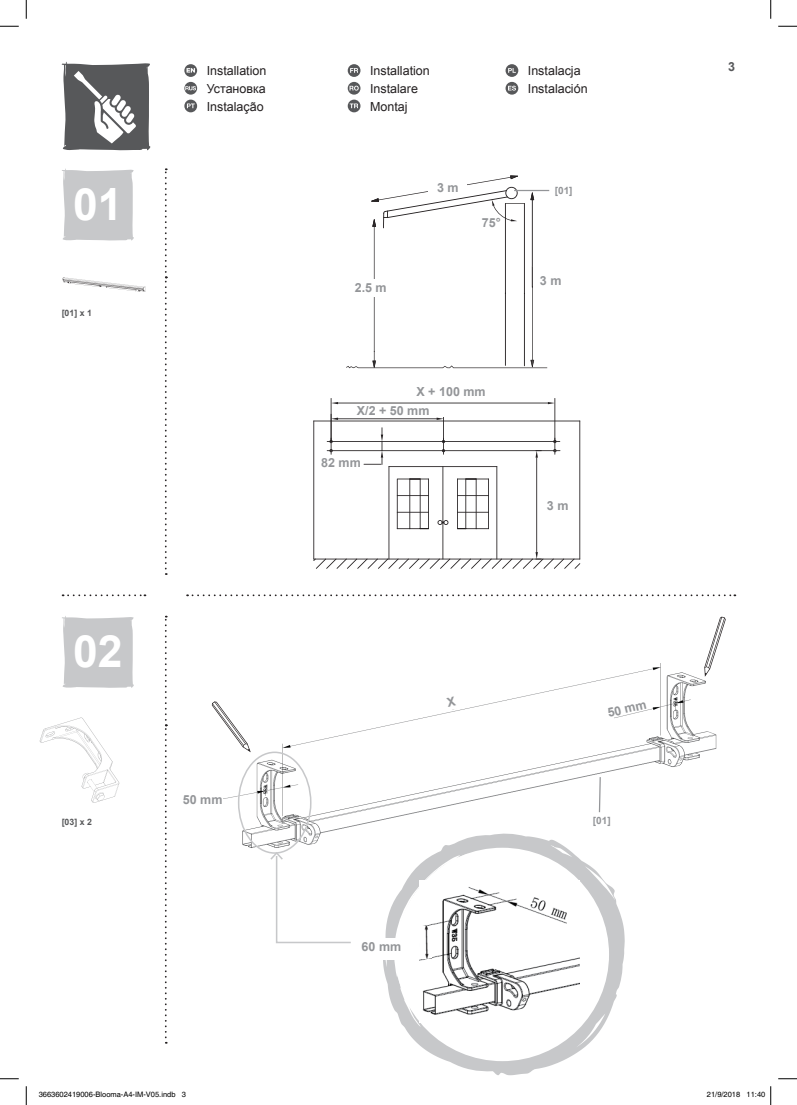
<style>
.page{position:relative;width:797px;height:1105px;background:#fff}
.page>*{position:absolute;margin:0;border:0;box-sizing:border-box;transform-origin:0 0}
.t1{font:700 44.5px "Arial";color:#fff}
.t2{font:12.5px "Arial";color:#231f20}
.t3{font:700 12.5px/20px "Arial";color:#939598}
.t4{font:700 12.5px "Arial";color:#57585a}
.t5{font:700 10px "Arial";color:#939598}
.t6{font:700 8.75px "Arial";color:#57585a}
.t7{font:7.5px "Helvetica";color:#000}
</style>
<div class="page">
<svg style="left:165px;top:168px;width:2px;height:407px"></svg>
<svg style="left:165px;top:616px;width:2px;height:428px"></svg>
<svg style="left:187px;top:594px;width:548px;height:2px"></svg>
<svg style="left:63px;top:594px;width:82px;height:2px"></svg>
<svg style="left:62px;top:168px;width:72px;height:73px"></svg>
<svg style="left:62px;top:616px;width:72px;height:72px"></svg>
<svg style="left:505px;top:64px;width:13px;height:31px"></svg>
<svg style="left:184px;top:64px;width:13px;height:48px"></svg>
<svg style="left:348px;top:64px;width:12px;height:48px"></svg>
<svg style="left:61px;top:62px;width:90px;height:89px"></svg>
<hr style="left:505px;top:203px;width:1px;height:91px;background:#231f20">
<hr style="left:505px;top:292px;width:1px;height:74px;background:#231f20">
<hr style="left:524px;top:203px;width:1px;height:91px;background:#231f20">
<hr style="left:524px;top:293px;width:1px;height:73px;background:#231f20">
<hr style="left:532px;top:193px;width:1px;height:74px;background:#231f20">
<hr style="left:532px;top:286px;width:1px;height:74px;background:#231f20">
<hr style="left:374px;top:219px;width:1px;height:133px;background:#231f20">
<svg style="left:450px;top:176px;width:68px;height:12px"></svg>
<svg style="left:510px;top:175px;width:8px;height:4px"></svg>
<svg style="left:530px;top:193px;width:4px;height:7px"></svg>
<svg style="left:371px;top:187px;width:153px;height:41px"></svg>
<svg style="left:346px;top:351px;width:201px;height:17px"></svg>
<hr style="left:313px;top:421px;width:1px;height:138px;background:#231f20">
<hr style="left:496px;top:466px;width:1px;height:93px;background:#231f20">
<hr style="left:388px;top:466px;width:1px;height:93px;background:#231f20">
<hr style="left:442px;top:466px;width:1px;height:93px;background:#231f20">
<hr style="left:488px;top:479px;width:1px;height:50px;background:#231f20">
<hr style="left:457px;top:479px;width:1px;height:50px;background:#231f20">
<hr style="left:465px;top:479px;width:1px;height:50px;background:#231f20">
<hr style="left:475px;top:479px;width:1px;height:50px;background:#231f20">
<svg style="left:437px;top:520px;width:11px;height:5px"></svg>
<hr style="left:457px;top:512px;width:32px;height:1px;background:#231f20">
<svg style="left:458px;top:528px;width:31px;height:1px"></svg>
<svg style="left:397px;top:479px;width:32px;height:50px"></svg>
<hr style="left:457px;top:495px;width:32px;height:1px;background:#231f20">
<svg style="left:457px;top:479px;width:32px;height:1px"></svg>
<hr style="left:313px;top:421px;width:267px;height:1px;background:#231f20">
<hr style="left:388px;top:466px;width:109px;height:1px;background:#231f20">
<hr style="left:579px;top:421px;width:1px;height:138px;background:#231f20">
<hr style="left:327px;top:441px;width:233px;height:1px;background:#231f20">
<hr style="left:327px;top:450px;width:233px;height:1px;background:#231f20">
<svg style="left:553px;top:438px;width:3px;height:17px"></svg>
<hr style="left:536px;top:457px;width:1px;height:95px;background:#231f20">
<svg style="left:535px;top:450px;width:6px;height:8px"></svg>
<svg style="left:313px;top:552px;width:267px;height:17px"></svg>
<hr style="left:554px;top:398px;width:1px;height:44px;background:#231f20">
<hr style="left:331px;top:398px;width:1px;height:44px;background:#231f20">
<hr style="left:337px;top:403px;width:211px;height:1px;background:#231f20">
<svg style="left:548px;top:402px;width:7px;height:2px"></svg>
<svg style="left:331px;top:402px;width:7px;height:2px"></svg>
<hr style="left:337px;top:418px;width:100px;height:1px;background:#231f20">
<svg style="left:436px;top:417px;width:9px;height:38px"></svg>
<svg style="left:329px;top:414px;width:9px;height:41px"></svg>
<svg style="left:363px;top:427px;width:20px;height:38px"></svg>
<svg style="left:532px;top:267px;width:1px;height:20px"></svg>
<div style="left:355px;top:279px;width:38px;height:17px;background:#fff"></div>
<div style="left:428px;top:178px;width:39px;height:18px;background:#fff"></div>
<div style="left:482px;top:218px;width:18px;height:9px;background:#fff"></div>
<svg style="left:62px;top:277px;width:84px;height:15px"></svg>
<hr style="left:514px;top:190px;width:35px;height:1px;background:#939598">
<svg style="left:0;top:25px;width:19px;height:2px"></svg>
<svg style="left:778px;top:25px;width:19px;height:2px"></svg>
<svg style="left:0;top:1078px;width:19px;height:1px"></svg>
<svg style="left:778px;top:1078px;width:19px;height:1px"></svg>
<svg style="left:25px;top:0;width:2px;height:19px"></svg>
<svg style="left:25px;top:1086px;width:2px;height:19px"></svg>
<svg style="left:770px;top:0;width:1px;height:19px"></svg>
<svg style="left:770px;top:1086px;width:1px;height:19px"></svg>
<img style="left:238px;top:663px;width:479px;height:190px">
<svg style="left:223px;top:780px;width:29px;height:19px"></svg>
<svg style="left:212px;top:701px;width:39px;height:51px"></svg>
<svg style="left:704px;top:617px;width:21px;height:60px"></svg>
<svg style="left:607px;top:697px;width:38px;height:21px"></svg>
<svg style="left:598px;top:776px;width:3px;height:37px"></svg>
<svg style="left:383px;top:833px;width:241px;height:242px"></svg>
<svg style="left:393px;top:853px;width:75px;height:175px"></svg>
<div style="left:395px;top:848px;width:214px;height:213px;background:#fff;border-radius:50%"></div>
<img style="left:420px;top:880px;width:159px;height:135px">
<div style="left:367px;top:938px;width:47px;height:22px;background:#fff"></div>
<img style="left:420px;top:927px;width:11px;height:31px">
<svg style="left:270px;top:758px;width:82px;height:186px"></svg>
<img style="left:39px;top:717px;width:81px;height:86px">
<svg style="left:443px;top:689px;width:53px;height:22px"></svg>
<h1 class="t1" style="left:73px;top:174px;width:51px">01</h1>
<p class="t6" style="left:62px;top:307px;width:32px">[01] x 1</p>
<h1 class="t1" style="left:73px;top:622px;width:51px">02</h1>
<p class="t6" style="left:62px;top:816px;width:32px">[03] x 2</p>
<p class="t2" style="left:207px;top:63px;width:61px">Installation</p>
<p class="t2" style="left:370px;top:63px;width:61px">Installation</p>
<p class="t2" style="left:528px;top:63px;width:54px">Instalacja</p>
<p class="t2" style="left:207px;top:80px;width:61px">Установка</p>
<p class="t2" style="left:370px;top:80px;width:49px">Instalare</p>
<p class="t2" style="left:528px;top:80px;width:61px">Instalación</p>
<p class="t2" style="left:207px;top:98px;width:58px">Instalação</p>
<p class="t2" style="left:370px;top:98px;width:39px">Montaj</p>
<p class="t3" style="left:183px;top:790px;width:41px">50 mm</p>
<p class="t3" style="left:355px;top:278px;width:33px">2.5 m</p>
<p class="t3" style="left:437px;top:178px;width:23px">3 m</p>
<p class="t3" style="left:482px;top:213px;width:20px">75°</p>
<p class="t3" style="left:357px;top:381px;width:130px;text-indent:60px">X + 100 mm<br>X/2 + 50 mm</p>
<p class="t3" style="left:321px;top:453px;width:41px">82 mm</p>
<p class="t5" style="left:555px;top:184px;width:19px">[01]</p>
<p class="t3" style="left:540px;top:271px;width:23px">3 m</p>
<p class="t3" style="left:547px;top:496px;width:23px">3 m</p>
<p class="t3" style="left:361px;top:937px;width:41px">60 mm</p>
<p class="t3" style="left:605px;top:704px;width:41px;rotate:-14deg">50 mm</p>
<p class="t5" style="left:593px;top:813px;width:19px">[01]</p>
<p class="t4" style="left:728px;top:58px;width:8px">3</p>
<p class="t7" style="left:39px;top:1090px;width:149px">3663602419006-Blooma-A4-IM-V05.indb 3</p>
<p class="t7" style="left:707px;top:1090px;width:60px">21/9/2018 11:40</p>
</div>
